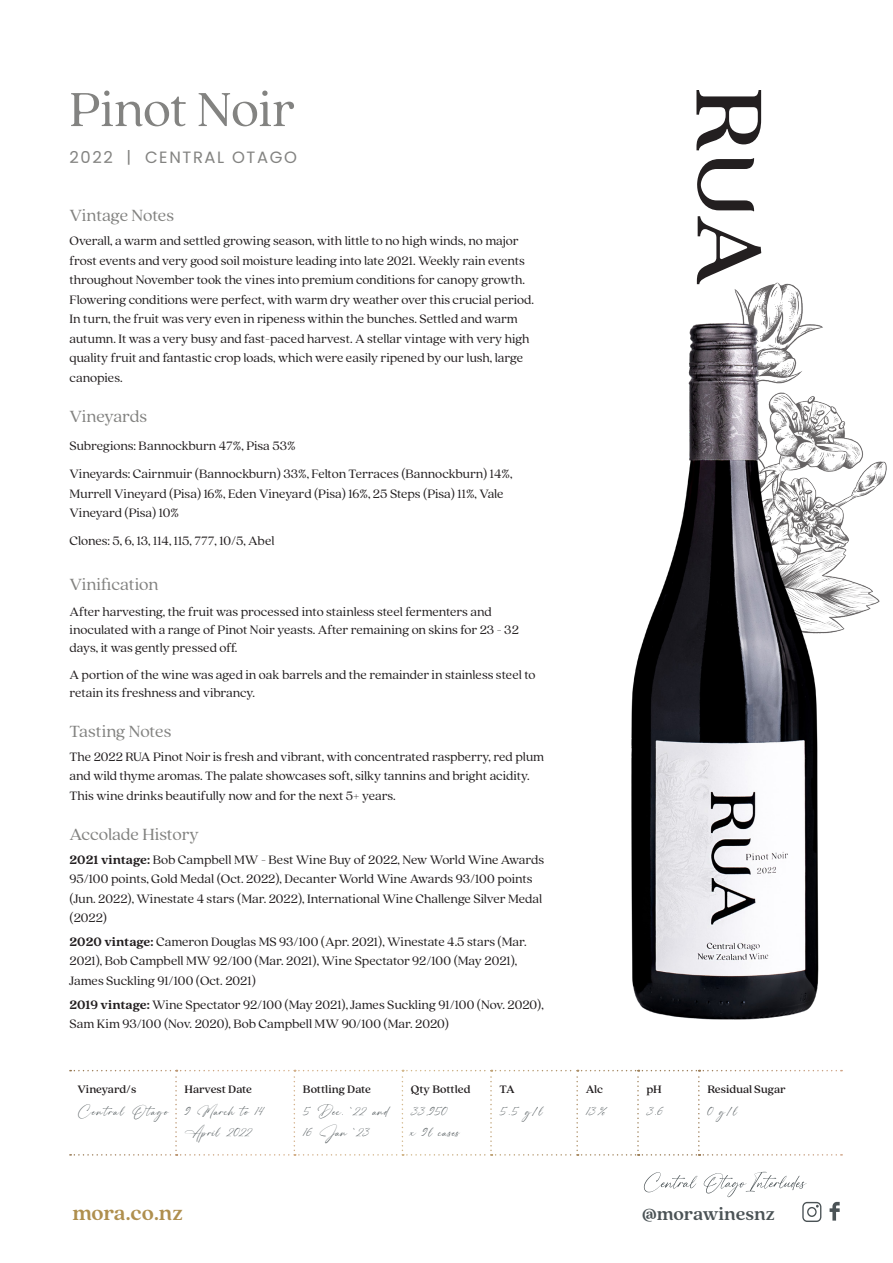
<style>
.page{position:relative;width:893px;height:1263px;background:#fff}
.page>*{position:absolute;margin:0;border:0;box-sizing:border-box;transform-origin:0 0}
.Varietal_Header{font:53.1px "Quincy CF";letter-spacing:-.005em;color:#838381}
.t1{font:700 22.5px "Quincy CF";letter-spacing:-.01em;color:#af8f4e}
.t2{font:700 19.5px "Quincy CF";letter-spacing:-.01em;color:#4b5356}
.t3{font:18px/21.6px "High Spirited";letter-spacing:.04em;color:#4b5356}
.t4{font:18px "Quincy CF";letter-spacing:-.005em;color:#838381}
.t5{font:18px "High Spirited";letter-spacing:.08em;color:#4b5356}
.Vintage___RI{font:16.35px "Poppins";letter-spacing:.1em;color:#838381}
.t6{font:13.5px/19.5px "Quincy CF";letter-spacing:-.005em;color:#231f20}
.t7{font:500 12px "Quincy CF";letter-spacing:-.005em;color:#231f20}
.s1{font-weight:800}
</style>
<div class="page">
<svg style="left:830px;top:1202px;width:10px;height:18px"></svg>
<svg style="left:643px;top:1172px;width:54px;height:20px"></svg>
<svg style="left:704px;top:1172px;width:117px;height:50px"></svg>
<svg style="left:696px;top:90px;width:65px;height:60px"></svg>
<svg style="left:697px;top:158px;width:58px;height:85px"></svg>
<img style="left:631px;top:251px;width:246px;height:769px">
<svg style="left:70px;top:1070px;width:772px;height:85px"></svg>
<p class="Varietal_Header" style="left:70px;top:72px;width:227px">Pinot Noir</p>
<p class="Vintage___RI" style="left:70px;top:148px;width:229px">2022 | CENTRAL OTAGO</p>
<p class="t4" style="left:70px;top:203px;width:106px">Vintage Notes</p>
<p class="t6" style="left:70px;top:231px;width:466px">Overall, a warm and settled growing season, with little to no high winds, no major frost events and very good soil moisture leading into late 2021. Weekly rain events throughout November took the vines into premium conditions for canopy growth.<br>Flowering conditions were perfect, with warm dry weather over this crucial period.<br>In turn, the fruit was very even in ripeness within the bunches. Settled and warm autumn. It was a very busy and fast-paced harvest. A stellar vintage with very high quality fruit and fantastic crop loads, which were easily ripened by our lush, large canopies.</p>
<p class="t4" style="left:70px;top:404px;width:79px">Vineyards</p>
<p class="t6" style="left:70px;top:435px;width:228px">Subregions: Bannockburn 47%, Pisa 53%</p>
<p class="t6" style="left:70px;top:463px;width:444px">Vineyards: Cairnmuir (Bannockburn) 33%, Felton Terraces (Bannockburn) 14%,<br>Murrell Vineyard (Pisa) 16%, Eden Vineyard (Pisa) 16%, 25 Steps (Pisa) 11%, Vale<br>Vineyard (Pisa) 10%</p>
<p class="t6" style="left:70px;top:530px;width:206px">Clones: 5, 6, 13, 114, 115, 777, 10/5, Abel</p>
<p class="t4" style="left:70px;top:571px;width:90px">Vinification</p>
<p class="t6" style="left:70px;top:602px;width:451px;line-height:18px">After harvesting, the fruit was processed into stainless steel fermenters and inoculated with a range of Pinot Noir yeasts. After remaining on skins for 23 - 32 days, it was gently pressed off.</p>
<p class="t6" style="left:70px;top:665px;width:467px;line-height:18px">A portion of the wine was aged in oak barrels and the remainder in stainless steel to retain its freshness and vibrancy.</p>
<p class="t4" style="left:70px;top:718px;width:103px">Tasting Notes</p>
<p class="t6" style="left:70px;top:746px;width:476px">The 2022 RUA Pinot Noir is fresh and vibrant, with concentrated raspberry, red plum and wild thyme aromas. The palate showcases soft, silky tannins and bright acidity.<br>This wine drinks beautifully now and for the next 5+ years.</p>
<p class="t4" style="left:70px;top:821px;width:131px">Accolade History</p>
<p class="t6" style="left:70px;top:849px;width:476px"><span class="s1">2021 vintage:</span> Bob Campbell MW - Best Wine Buy of 2022, New World Wine Awards 95/100 points, Gold Medal (Oct. 2022), Decanter World Wine Awards 93/100 points (Jun. 2022), Winestate 4 stars (Mar. 2022), International Wine Challenge Silver Medal (2022)</p>
<p class="t6" style="left:70px;top:931px;width:459px"><span class="s1">2020 vintage:</span> Cameron Douglas MS 93/100 (Apr. 2021), Winestate 4.5 stars (Mar.<br>2021), Bob Campbell MW 92/100 (Mar. 2021), Wine Spectator 92/100 (May 2021),<br>James Suckling 91/100 (Oct. 2021)</p>
<p class="t6" style="left:70px;top:994px;width:476px"><span class="s1">2019 vintage:</span> Wine Spectator 92/100 (May 2021), James Suckling 91/100 (Nov. 2020),<br>Sam Kim 93/100 (Nov. 2020), Bob Campbell MW 90/100 (Mar. 2020)</p>
<p class="t7" style="left:78px;top:1081px;width:60px">Vineyard/s</p>
<p class="t5" style="left:78px;top:1101px;width:92px">Central Otago</p>
<p class="t7" style="left:185px;top:1081px;width:69px">Harvest Date</p>
<p class="t3" style="left:185px;top:1101px;width:82px">9 March to 14<br>April 2022</p>
<p class="t1" style="left:72px;top:1197px;width:112px">mora.co.nz</p>
<p class="t7" style="left:303px;top:1081px;width:70px">Bottling Date</p>
<p class="t3" style="left:303px;top:1101px;width:87px">5 Dec. ‘22 and<br>16 Jan ‘23</p>
<p class="t7" style="left:411px;top:1081px;width:61px">Qty Bottled</p>
<p class="t3" style="left:411px;top:1101px;width:38px">33,950</p>
<p class="t3" style="left:411px;top:1122px;width:50px">x 9l cases</p>
<p class="t7" style="left:499px;top:1081px;width:17px">TA</p>
<p class="t3" style="left:499px;top:1101px;width:45px">5.5 g/l</p>
<p class="t7" style="left:586px;top:1081px;width:19px">Alc</p>
<p class="t3" style="left:586px;top:1101px;width:24px">13%</p>
<p class="t7" style="left:646px;top:1081px;width:17px">pH</p>
<p class="t3" style="left:646px;top:1101px;width:19px">3.6</p>
<p class="t7" style="left:707px;top:1081px;width:80px">Residual Sugar</p>
<p class="t3" style="left:707px;top:1101px;width:31px">0 g/l</p>
<p class="t2" style="left:642px;top:1200px;width:134px">@morawinesnz</p>
</div>
